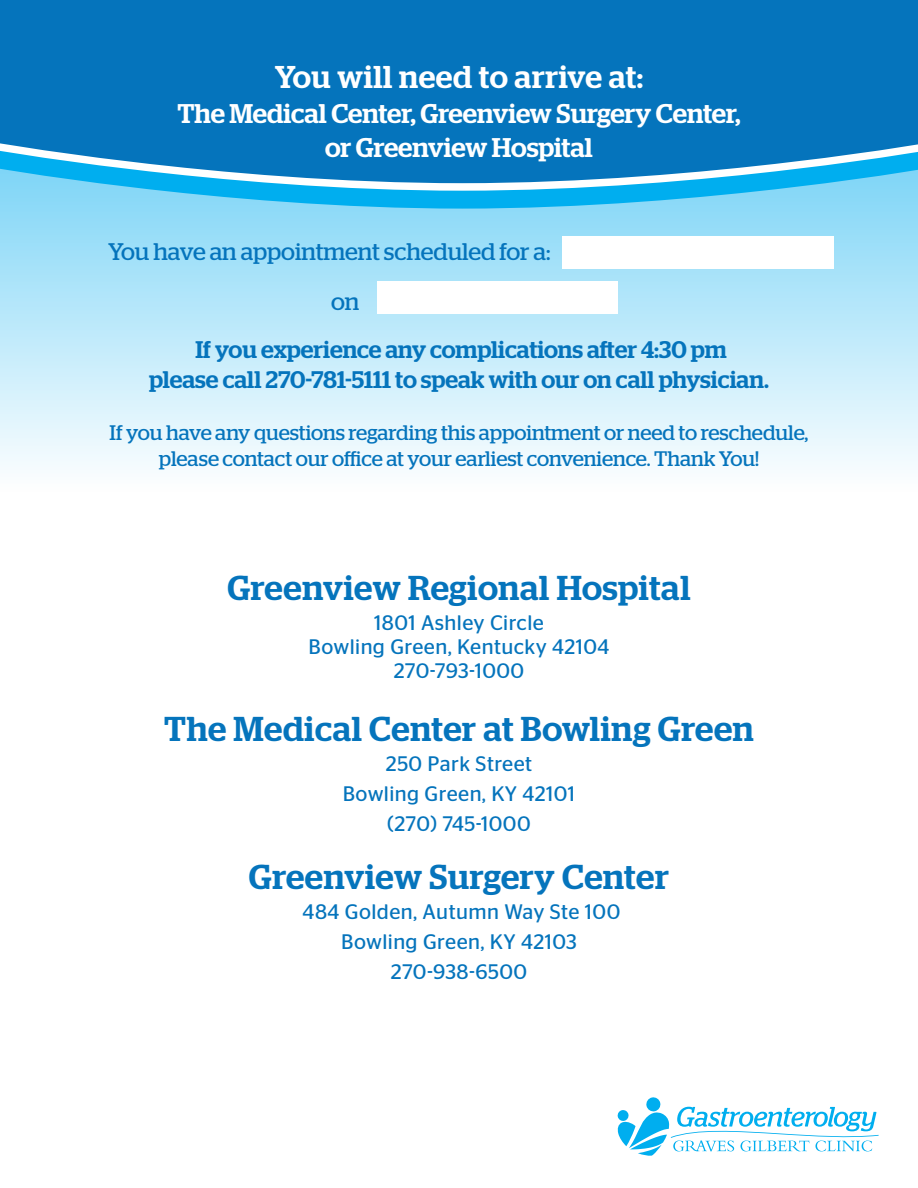
<style>
.page{position:relative;width:918px;height:1188px;background:#fff}
.page>*{position:absolute;margin:0;border:0;box-sizing:border-box;transform-origin:0 0}
.t1{font:500 34.5px "Stag";letter-spacing:.02em;color:#0574bc}
.t2{font:500 31.5px "Stag";letter-spacing:.02em;color:#fff}
.t3{font:500 27px/34.5px "Stag";letter-spacing:-.005em;color:#fff;text-align:center}
.t4{font:500 24px/30px "Stag";color:#0574bc;text-align:center}
.t5{font:24px/49.5px "Stag";letter-spacing:-.005em;color:#0574bc}
.t6{font:21px/24px "Stag Sans";letter-spacing:.02em;color:#0574bc;text-align:center}
.t7{font:21px/25.5px "Stag";letter-spacing:-.005em;color:#0574bc;text-align:center}
</style>
<div class="page">
<svg style="left:0;top:209px;width:918px;height:258px;background:#c3ebfa"></svg>
<svg style="left:0;top:191px;width:918px;height:18px;background:#51c7f3"></svg>
<svg style="left:0;top:183px;width:918px;height:8px"></svg>
<svg style="left:0;top:0;width:918px;height:183px;background:#0d7ac0"></svg>
<div style="left:562px;top:237px;width:272px;height:32px;background:#fff"></div>
<div style="left:377px;top:282px;width:241px;height:32px;background:#fff"></div>
<svg style="left:617px;top:1097px;width:262px;height:59px"></svg>
<p class="t2" style="left:275px;top:59px;width:370px">You will need to arrive at:</p>
<p class="t3" style="left:177px;top:96px;width:565px">The Medical Center, Greenview Surgery Center, or Greenview Hospital</p>
<p class="t5" style="left:331px;top:227px;width:221px;text-indent:-223px">You have an appointment scheduled for a: on</p>
<p class="t4" style="left:149px;top:334px;width:621px">If you experience any complications after 4:30 pm<br>please call 270-781-5111 to speak with our on call physician.</p>
<p class="t7" style="left:110px;top:420px;width:700px">If you have any questions regarding this appointment or need to reschedule, please contact our office at your earliest convenience. Thank You!</p>
<p class="t1" style="left:227px;top:567px;width:465px">Greenview Regional Hospital</p>
<p class="t6" style="left:309px;top:610px;width:302px">1801 Ashley Circle<br>Bowling Green, Kentucky 42104<br>270-793-1000</p>
<p class="t1" style="left:164px;top:709px;width:591px">The Medical Center at Bowling Green</p>
<p class="t6" style="left:343px;top:749px;width:234px;line-height:30px">250 Park Street<br>Bowling Green, KY 42101</p>
<p class="t6" style="left:387px;top:812px;width:145px">(270) 745-1000</p>
<p class="t1" style="left:249px;top:857px;width:422px">Greenview Surgery Center</p>
<p class="t6" style="left:303px;top:897px;width:319px;line-height:30px">484 Golden, Autumn Way Ste 100<br>Bowling Green, KY 42103</p>
<p class="t6" style="left:391px;top:960px;width:138px">270-938-6500</p>
</div>
